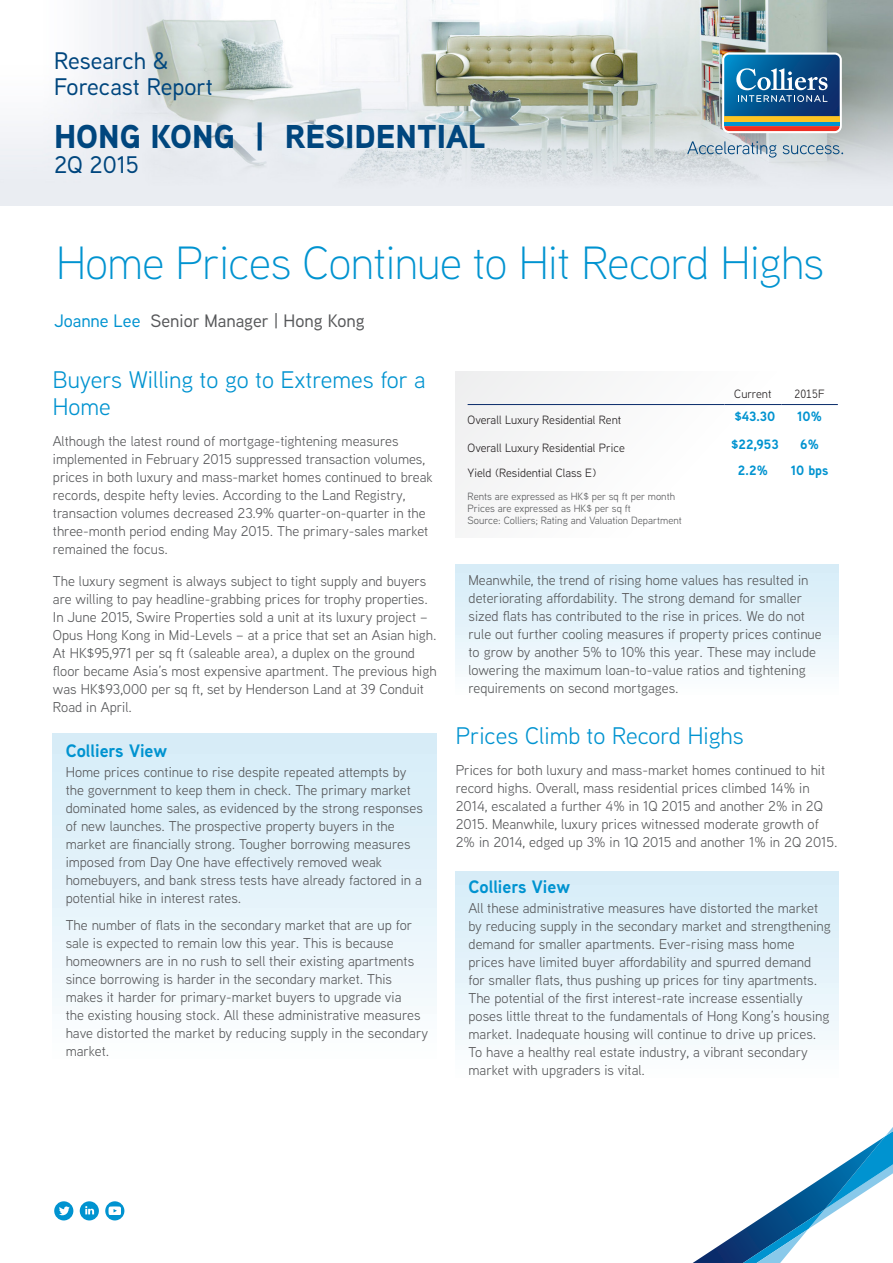
<style>
.page{position:relative;width:893px;height:1263px;background:#fff}
.page>*{position:absolute;margin:0;border:0;box-sizing:border-box;transform-origin:0 0}
.Headline_1{font:300 46.5px "Aaux Next";letter-spacing:-.01em;color:#0093d0}
.Title_Dark{font:900 33px "Aaux Next";color:#00467e}
.Headline_2{font:24px/27px "Aaux Next";color:#0093d0}
.Document_Dark{font:500 24px/25.5px "Aaux Next";color:#00467e}
.Headline_3{font:500 18px "Aaux Next";color:#57585a}
.ColliersView{font:700 18px "Aaux Next";color:#0093d0}
.Colliers_View_text{font:14.25px/18px "Aaux Next";color:#57585a}
.Body{font:14.25px/18px "Aaux Next";color:#57585a}
.t1{font:700 13.5px "Aaux Next";color:#0093d0}
.Table_Body{font:12px "Aaux Next";color:#231f20}
.Caption_Chart_Image{font:10.5px/12px "Aaux Next";color:#57585a}
.s1{color:#0093d0}
</style>
<div class="page">
<img style="left:0;top:0;width:893px;height:205px">
<div style="left:456px;top:872px;width:383px;height:207px;background:linear-gradient(to bottom,#d3ebf7,#fbfdfe)"></div>
<div style="left:53px;top:733px;width:383px;height:326px;background:linear-gradient(to bottom,#d3ebf7,#fbfdfe)"></div>
<div style="left:456px;top:565px;width:383px;height:130px;background:linear-gradient(to bottom,#d3ebf7,#fbfdfe)"></div>
<svg style="left:687px;top:141px;width:89px;height:17px;background:#afc0cc"></svg>
<svg style="left:783px;top:145px;width:60px;height:9px"></svg>
<svg style="left:722px;top:53px;width:120px;height:80px;background:#4c7694"></svg>
<div style="left:80px;top:1201px;width:19px;height:19px;background:#0093d0;border-radius:50%"></div>
<svg style="left:85px;top:1206px;width:9px;height:8px"></svg>
<div style="left:54px;top:1201px;width:19px;height:19px;background:#0093d0;border-radius:50%"></div>
<svg style="left:59px;top:1206px;width:11px;height:10px"></svg>
<svg style="left:105px;top:1201px;width:19px;height:19px"></svg>
<svg style="left:109px;top:1206px;width:12px;height:9px"></svg>
<hr style="left:468px;top:404px;width:256px;height:1px;background:#092b6a">
<hr style="left:724px;top:404px;width:57px;height:1px;background:#092b6a">
<hr style="left:781px;top:404px;width:57px;height:1px;background:#092b6a">
<svg style="left:693px;top:1127px;width:200px;height:136px"></svg>
<p class="Document_Dark" style="left:54px;top:47px;width:161px">Research &amp;<br>Forecast Report</p>
<p class="Title_Dark" style="left:54px;top:113px;width:434px">HONG KONG | RESIDENTIAL</p>
<p class="Document_Dark" style="left:54px;top:152px;width:86px">2Q 2015</p>
<p class="Headline_1" style="left:57px;top:232px;width:769px">Home Prices Continue to Hit Record Highs</p>
<p class="Headline_3" style="left:54px;top:308px;width:312px"><span class="s1">Joanne Lee</span> Senior Manager | Hong Kong</p>
<p class="Headline_2" style="left:53px;top:365px;width:374px">Buyers Willing to go to Extremes for a<br>Home</p>
<p class="Body" style="left:53px;top:432px;width:381px">Although the latest round of mortgage-tightening measures implemented in February 2015 suppressed transaction volumes, prices in both luxury and mass-market homes continued to break records, despite hefty levies. According to the Land Registry, transaction volumes decreased 23.9% quarter-on-quarter in the three-month period ending May 2015. The primary-sales market remained the focus.</p>
<p class="Body" style="left:53px;top:571px;width:385px">The luxury segment is always subject to tight supply and buyers are willing to pay headline-grabbing prices for trophy properties.<br>In June 2015, Swire Properties sold a unit at its luxury project – Opus Hong Kong in Mid-Levels – at a price that set an Asian high.<br>At HK$95,971 per sq ft (saleable area), a duplex on the ground floor became Asia’s most expensive apartment. The previous high was HK$93,000 per sq ft, set by Henderson Land at 39 Conduit Road in April.</p>
<p class="ColliersView" style="left:66px;top:738px;width:103px">Colliers View</p>
<p class="Colliers_View_text" style="left:66px;top:763px;width:359px">Home prices continue to rise despite repeated attempts by the government to keep them in check. The primary market dominated home sales, as evidenced by the strong responses of new launches. The prospective property buyers in the market are financially strong. Tougher borrowing measures imposed from Day One have effectively removed weak homebuyers, and bank stress tests have already factored in a potential hike in interest rates.</p>
<p class="Colliers_View_text" style="left:66px;top:916px;width:364px">The number of flats in the secondary market that are up for sale is expected to remain low this year. This is because homeowners are in no rush to sell their existing apartments since borrowing is harder in the secondary market. This makes it harder for primary-market buyers to upgrade via<br>the existing housing stock. All these administrative measures have distorted the market by reducing supply in the secondary market.</p>
<p class="Table_Body" style="left:734px;top:386px;width:39px">Current</p>
<p class="Table_Body" style="left:795px;top:386px;width:32px">2015F</p>
<p class="Table_Body" style="left:468px;top:412px;width:155px">Overall Luxury Residential Rent</p>
<p class="t1" style="left:734px;top:407px;width:43px">$43.30</p>
<p class="t1" style="left:797px;top:407px;width:26px">10%</p>
<p class="Table_Body" style="left:468px;top:439px;width:159px">Overall Luxury Residential Price</p>
<p class="t1" style="left:731px;top:434px;width:49px">$22,953</p>
<p class="t1" style="left:800px;top:434px;width:20px">6%</p>
<p class="Table_Body" style="left:468px;top:465px;width:130px">Yield (Residential Class E)</p>
<p class="t1" style="left:738px;top:460px;width:32px">2.2%</p>
<p class="t1" style="left:791px;top:460px;width:39px">10 bps</p>
<p class="Caption_Chart_Image" style="left:468px;top:490px;width:209px">Rents are expressed as HK$ per sq ft per month</p>
<p class="Caption_Chart_Image" style="left:468px;top:502px;width:216px">Prices are expressed as HK$ per sq ft<br>Source: Colliers; Rating and Valuation Department</p>
<p class="Colliers_View_text" style="left:468px;top:571px;width:355px">Meanwhile, the trend of rising home values has resulted in deteriorating affordability. The strong demand for smaller sized flats has contributed to the rise in prices. We do not rule out further cooling measures if property prices continue to grow by another 5% to 10% this year. These may include lowering the maximum loan-to-value ratios and tightening requirements on second mortgages.</p>
<p class="Headline_2" style="left:456px;top:721px;width:289px">Prices Climb to Record Highs</p>
<p class="Body" style="left:456px;top:761px;width:383px">Prices for both luxury and mass-market homes continued to hit record highs. Overall, mass residential prices climbed 14% in 2014, escalated a further 4% in 1Q 2015 and another 2% in 2Q 2015. Meanwhile, luxury prices witnessed moderate growth of 2% in 2014, edged up 3% in 1Q 2015 and another 1% in 2Q 2015.</p>
<p class="ColliersView" style="left:468px;top:874px;width:103px">Colliers View</p>
<p class="Colliers_View_text" style="left:468px;top:898px;width:364px">All these administrative measures have distorted the market by reducing supply in the secondary market and strengthening demand for smaller apartments. Ever-rising mass home prices have limited buyer affordability and spurred demand for smaller flats, thus pushing up prices for tiny apartments.<br>The potential of the first interest-rate increase essentially poses little threat to the fundamentals of Hong Kong’s housing market. Inadequate housing will continue to drive up prices.<br>To have a healthy real estate industry, a vibrant secondary market with upgraders is vital.</p>
</div>
